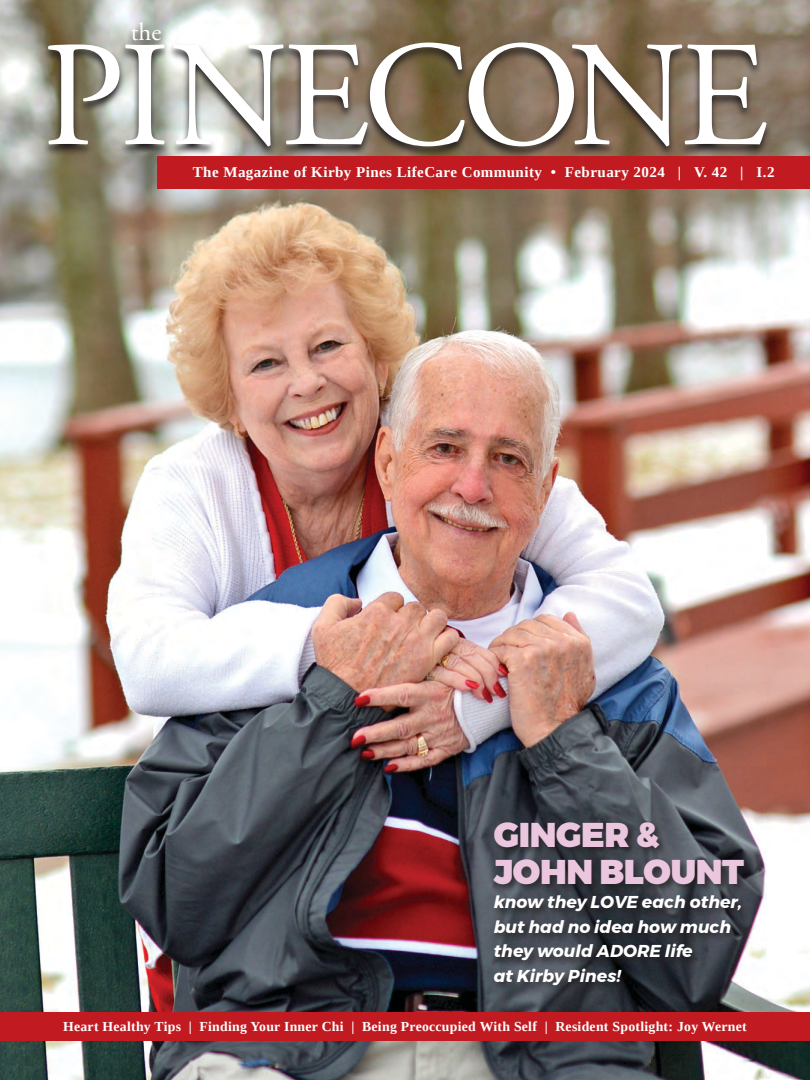
<style>
.page{position:relative;width:810px;height:1080px;background:#fff}
.page>*{position:absolute;margin:0;border:0;box-sizing:border-box;transform-origin:0 0}
.t1{font:150px "Adobe Garamond Pro";letter-spacing:-.04em;color:#fff}
.t2{font:900 34.25px "Montserrat";letter-spacing:-.01em;color:#ebc7df}
.t3{font:25px "Adobe Garamond Pro";color:#fff}
.t4{font:italic 700 17.12px "Montserrat";color:#fff}
.t5{font:700 15px "Liberation Serif";letter-spacing:.03em;color:#fff}
.t6{font:700 13.75px "Liberation Serif";letter-spacing:.02em;color:#fff}
</style>
<div class="page">
<img style="left:0;top:0;width:810px;height:1080px">
<div style="left:0;top:1012px;width:810px;height:29px;background:#c11b21"></div>
<div style="left:158px;top:156px;width:652px;height:33px;background:#c11b21"></div>
<svg style="left:126px;top:22px;width:41px;height:20px"></svg>
<svg style="left:42px;top:42px;width:731px;height:117px;background:#7c6d5f"></svg>
<div style="left:492px;top:820px;width:262px;height:174px;background:#231f20;opacity:.75"></div>
<p class="t3" style="left:131px;top:17px;width:32px">the</p>
<p class="t1" style="left:42px;top:6px;width:727px">PINECONE</p>
<p class="t5" style="left:193px;top:161px;width:583px">The Magazine of Kirby Pines LifeCare Community • February 2024 | V. 42 | I.2</p>
<p class="t2" style="left:494px;top:806px;width:168px">GINGER &amp;</p>
<p class="t2" style="left:494px;top:843px;width:252px">JOHN BLOUNT</p>
<p class="t4" style="left:494px;top:888px;width:250px">know they LOVE each other,</p>
<p class="t4" style="left:494px;top:913px;width:239px">but had no idea how much</p>
<p class="t4" style="left:494px;top:937px;width:201px">they would ADORE life</p>
<p class="t4" style="left:494px;top:962px;width:129px">at Kirby Pines!</p>
<p class="t6" style="left:63px;top:1017px;width:685px">Heart Healthy Tips | Finding Your Inner Chi | Being Preoccupied With Self | Resident Spotlight: Joy Wernet</p>
</div>
